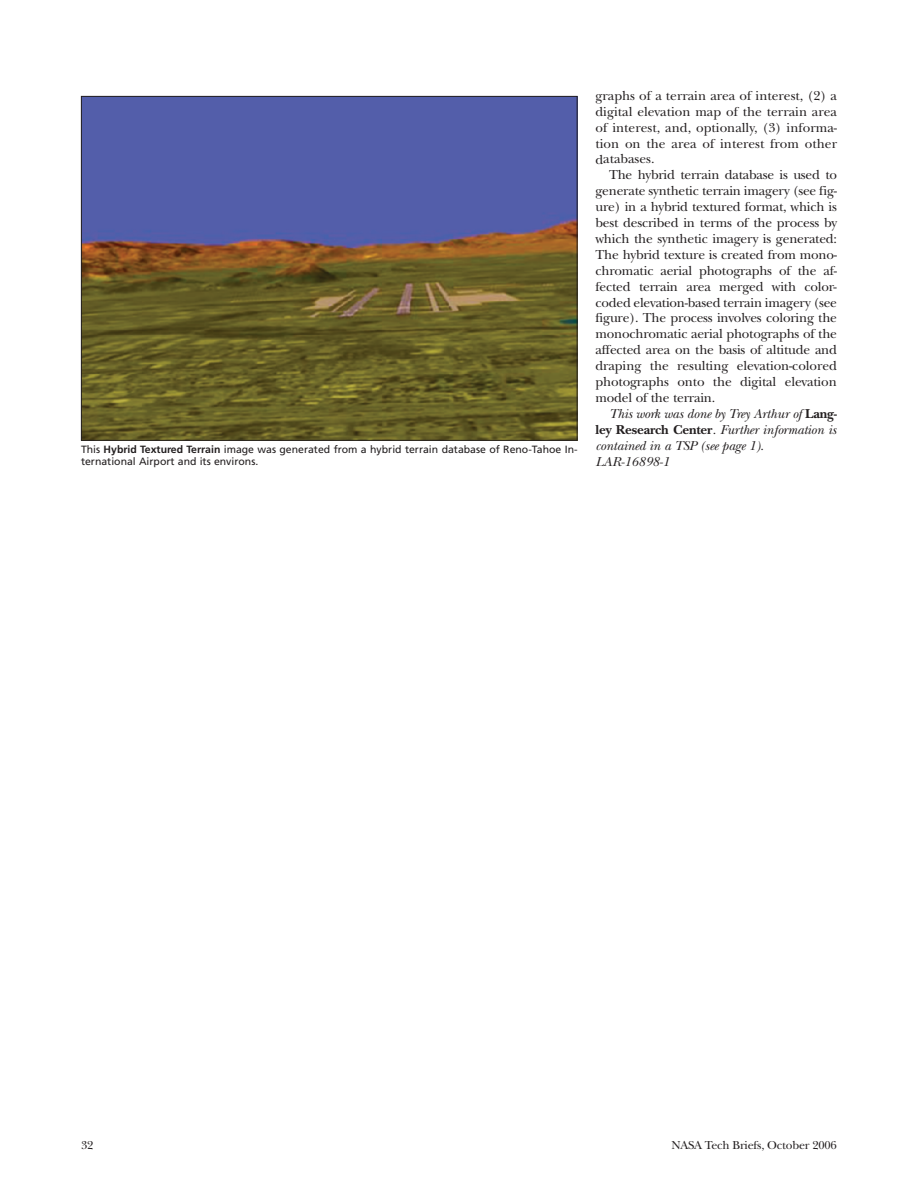
<style>
.page{position:relative;width:918px;height:1188px;background:#fff}
.page>*{position:absolute;margin:0;border:0;box-sizing:border-box;transform-origin:0 0}
.t1{font:13.5px/15.9px "New Baskerville";letter-spacing:-.005em;color:#231f20;text-align:justify}
.t2{font:italic 13.5px/15.9px "New Baskerville";letter-spacing:-.01em;color:#231f20}
.t3{font:12px "New Baskerville";letter-spacing:-.015em;color:#231f20}
.t4{font:10.5px/12px "Frutiger";color:#231f20}
.s1{font-weight:700}
.s2{font-weight:700;font-style:normal}
</style>
<div class="page">
<img style="left:83px;top:98px;width:493px;height:341px">
<p class="t4" style="left:81px;top:445px;width:498px">This <span class="s1">Hybrid Textured Terrain</span> image was generated from a hybrid terrain database of Reno-Tahoe In&shy;ternational Airport and its environs.</p>
<p class="t1" style="left:596px;top:89px;width:243px">graphs of a terrain area of interest, (2) a digital elevation map of the terrain area of interest, and, optionally, (3) informa&shy;tion on the area of interest from other databases.</p>
<p class="t1" style="left:596px;top:169px;width:243px;text-indent:14px">The hybrid terrain database is used to generate synthetic terrain imagery (see fig&shy;ure) in a hybrid textured format, which is best described in terms of the process by which the synthetic imagery is generated:<br>The hybrid texture is created from mono&shy;chromatic aerial photographs of the af&shy;fected terrain area merged with color&shy;coded elevation-based terrain imagery (see figure). The process involves coloring the monochromatic aerial photographs of the affected area on the basis of altitude and draping the resulting elevation-colored photographs onto the digital elevation model of the terrain.</p>
<p class="t2" style="left:596px;top:407px;width:243px;text-indent:14px">This work was done by Trey Arthur of <span class="s2">Lang&shy;ley Research Center</span>. Further information is contained in a TSP (see page 1).<br>LAR-16898-1</p>
<p class="t3" style="left:81px;top:1141px;width:14px">32</p>
<p class="t3" style="left:671px;top:1141px;width:167px">NASA Tech Briefs, October 2006</p>
</div>
